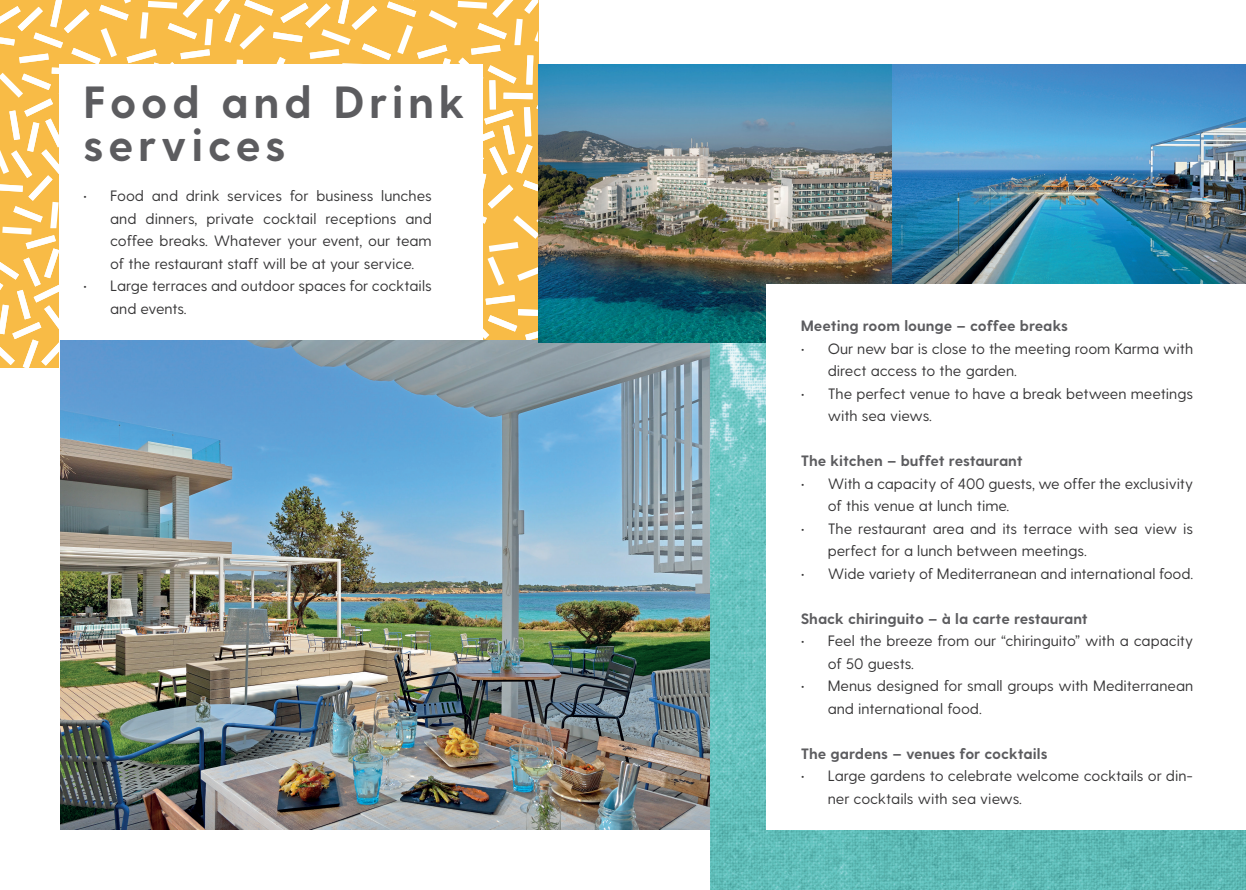
<style>
.page{position:relative;width:1246px;height:890px;background:#fff}
.page>*{position:absolute;margin:0;border:0;box-sizing:border-box;transform-origin:0 0}
.t1{font:700 45px/43.5px "Greycliff CF";letter-spacing:.1em;color:#5c5c5f}
.t2{font:15px/22.5px "Greycliff CF";color:#363536}
.t3{font:700 15px "Greycliff CF";color:#5c5c5f}
</style>
<div class="page">
<svg style="left:0;top:0;width:539px;height:368px"></svg>
<div style="left:60px;top:64px;width:423px;height:308px;background:#fff"></div>
<img style="left:61px;top:340px;width:650px;height:489px">
<img style="left:711px;top:342px;width:535px;height:548px">
<img style="left:891px;top:65px;width:355px;height:219px">
<img style="left:538px;top:65px;width:353px;height:277px">
<div style="left:767px;top:284px;width:479px;height:545px;background:#fff"></div>
<h1 class="t1" style="left:83px;top:82px;width:383px">Food and Drink services</h1>
<p class="t2" style="left:110px;top:185px;width:323px;text-align:justify;text-indent:-27px">• Food and drink services for business lunches and dinners, private cocktail receptions and coffee breaks. Whatever your event, our team of the restaurant staff will be at your service.</p>
<p class="t2" style="left:110px;top:275px;width:323px;text-indent:-27px">• Large terraces and outdoor spaces for cocktails and events.</p>
<p class="t3" style="left:801px;top:317px;width:269px">Meeting room lounge – coffee breaks</p>
<p class="t2" style="left:828px;top:337px;width:367px;text-indent:-27px">• Our new bar is close to the meeting room Karma with direct access to the garden.</p>
<p class="t2" style="left:828px;top:382px;width:367px;text-indent:-27px">• The perfect venue to have a break between meetings with sea views.</p>
<p class="t3" style="left:801px;top:452px;width:223px">The kitchen – buffet restaurant</p>
<p class="t2" style="left:828px;top:472px;width:367px;text-indent:-27px">• With a capacity of 400 guests, we offer the exclusivity of this venue at lunch time.</p>
<p class="t2" style="left:828px;top:517px;width:367px;text-indent:-27px">• The restaurant area and its terrace with sea view is perfect for a lunch between meetings.</p>
<p class="t2" style="left:801px;top:562px;width:394px">• Wide variety of Mediterranean and international food.</p>
<p class="t3" style="left:801px;top:609px;width:289px">Shack chiringuito – à la carte restaurant</p>
<p class="t2" style="left:828px;top:630px;width:367px;text-indent:-27px">• Feel the breeze from our “chiringuito” with a capacity of 50 guests.</p>
<p class="t2" style="left:828px;top:675px;width:367px;text-indent:-27px">• Menus designed for small groups with Mediterranean and international food.</p>
<p class="t3" style="left:801px;top:744px;width:248px">The gardens – venues for cocktails</p>
<p class="t2" style="left:828px;top:765px;width:367px;text-indent:-27px">• Large gardens to celebrate welcome cocktails or din&shy;ner cocktails with sea views.</p>
</div>
